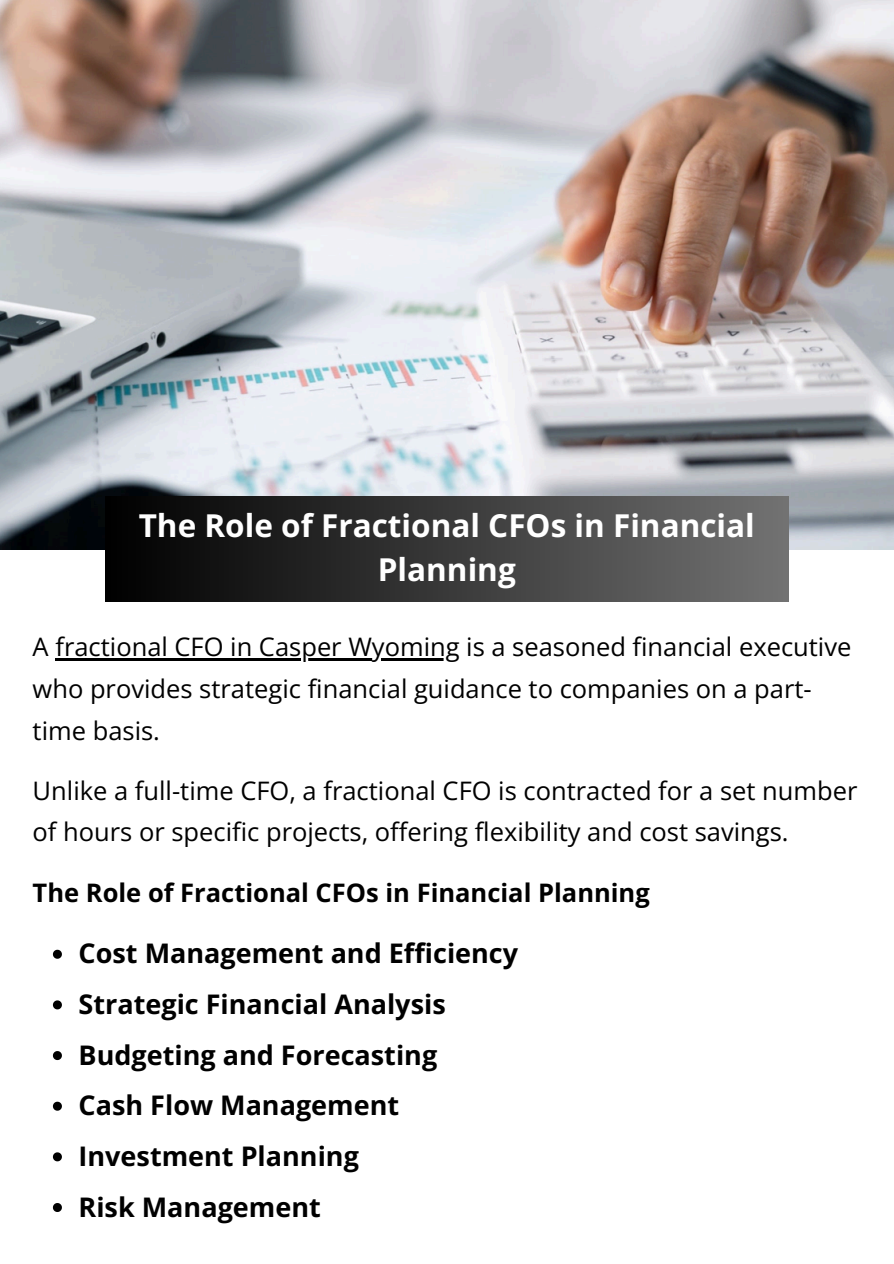
<style>
.page{position:relative;width:894px;height:1264px;background:#fff}
.page>*{position:absolute;margin:0;border:0;box-sizing:border-box;transform-origin:0 0}
.t1{font:700 31.5px/43.8px "Open Sans";color:#fff;text-align:center}
.t2{font:700 27px/50.7px "Open Sans";color:#000}
.t3{font:25.5px/41.7px "Open Sans";color:#000}
.t4{font:700 25.5px "Open Sans";color:#000}
</style>
<div class="page">
<img style="left:0;top:0;width:893px;height:549px">
<div style="left:106px;top:496px;width:681px;height:105px;background:linear-gradient(to right,#000,#727272)"></div>
<hr style="left:55px;top:658px;width:404px;height:2px;background:#000">
<svg style="left:53px;top:949px;width:9px;height:9px"></svg>
<svg style="left:53px;top:1000px;width:9px;height:9px"></svg>
<svg style="left:53px;top:1051px;width:9px;height:9px"></svg>
<svg style="left:53px;top:1101px;width:9px;height:9px"></svg>
<svg style="left:53px;top:1152px;width:9px;height:9px"></svg>
<svg style="left:53px;top:1203px;width:9px;height:8px"></svg>
<h1 class="t1" style="left:139px;top:503px;width:617px">The Role of Fractional CFOs in Financial<br>Planning</h1>
<p class="t3" style="left:33px;top:625px;width:820px">A fractional CFO in Casper Wyoming is a seasoned financial executive</p>
<p class="t3" style="left:33px;top:667px;width:780px">who provides strategic financial guidance to companies on a part&shy;time basis.</p>
<h2 class="t3" style="left:33px;top:769px;width:826px">Unlike a full-time CFO, a fractional CFO is contracted for a set number of hours or specific projects, offering flexibility and cost savings.</h2>
<p class="t4" style="left:33px;top:874px;width:618px">The Role of Fractional CFOs in Financial Planning</p>
<p class="t2" style="left:79px;top:927px;width:441px">Cost Management and Efficiency</p>
<p class="t2" style="left:79px;top:978px;width:368px">Strategic Financial Analysis</p>
<p class="t2" style="left:79px;top:1028px;width:360px">Budgeting and Forecasting</p>
<p class="t2" style="left:79px;top:1079px;width:322px">Cash Flow Management</p>
<p class="t2" style="left:79px;top:1129px;width:282px">Investment Planning<br>Risk Management</p>
</div>
